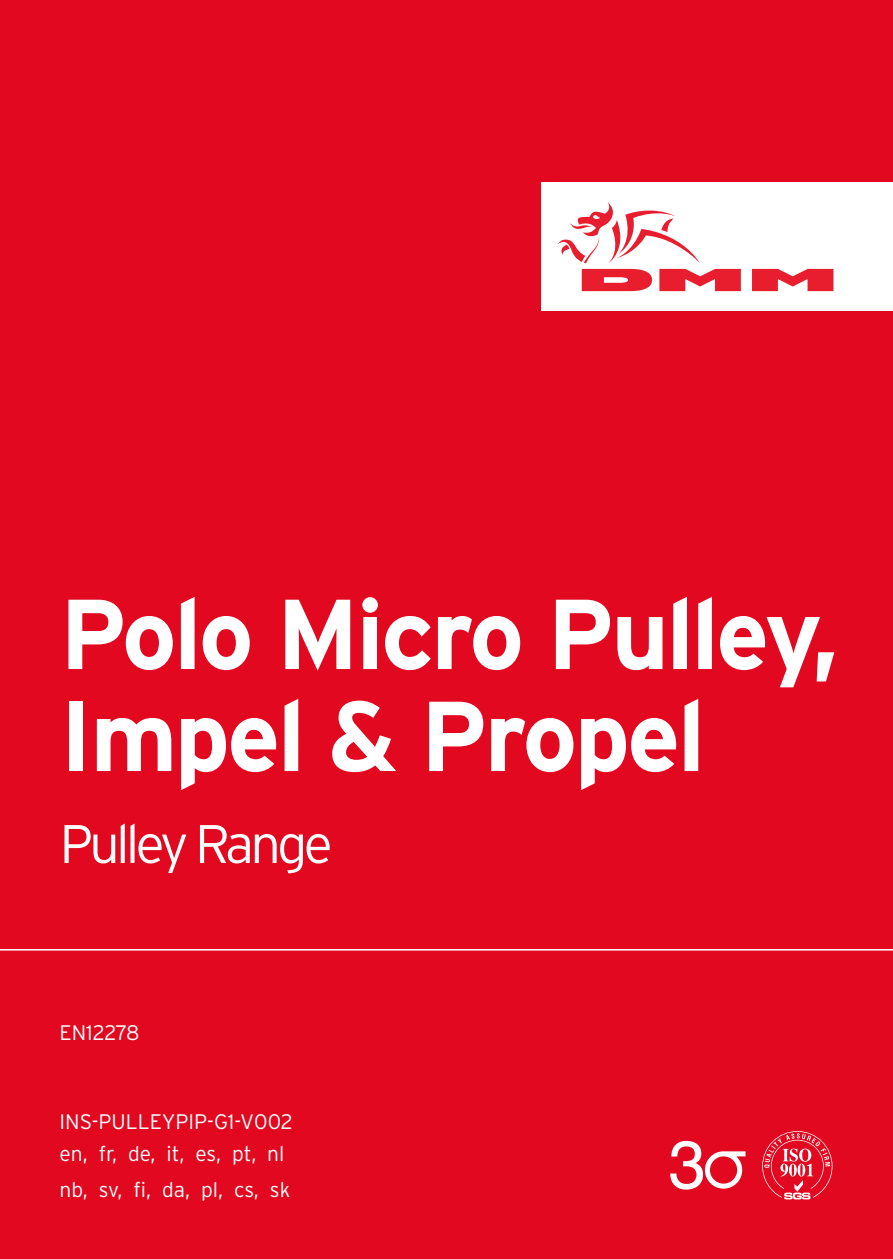
<style>
.page{position:relative;width:893px;height:1259px;background:#e1081f}
.page>*{position:absolute;margin:0;border:0;box-sizing:border-box;transform-origin:0 0}
.t1{font:700 99px/102px "Interstate";letter-spacing:-.03em;color:#fff}
.t2{font:300 54px "Interstate";letter-spacing:-.07em;color:#fff}
.t3{font:300 21px/36px "Interstate";color:#fff}
</style>
<div class="page">
<hr style="left:0;top:949px;width:893px;height:1px;background:#fff">
<div style="left:542px;top:182px;width:351px;height:129px;background:#fff"></div>
<svg style="left:558px;top:202px;width:142px;height:61px"></svg>
<svg style="left:659px;top:269px;width:82px;height:22px"></svg>
<svg style="left:752px;top:269px;width:81px;height:22px"></svg>
<svg style="left:582px;top:269px;width:70px;height:22px;background:#eb3a48"></svg>
<svg style="left:670px;top:1141px;width:75px;height:48px"></svg>
<svg style="left:762px;top:1131px;width:70px;height:68px"></svg>
<h1 class="t1" style="left:60px;top:582px;width:781px">Polo Micro Pulley,<br>Impel &amp; Propel</h1>
<h2 class="t2" style="left:60px;top:813px;width:275px">Pulley Range</h2>
<p class="t3" style="left:60px;top:1014px;width:81px">EN12278</p>
<p class="t3" style="left:60px;top:1103px;width:235px">INS-PULLEYPIP-G1-V002</p>
<p class="t3" style="left:60px;top:1135px;width:232px">en, fr, de, it, es, pt, nl nb, sv, fi, da, pl, cs, sk</p>
</div>
